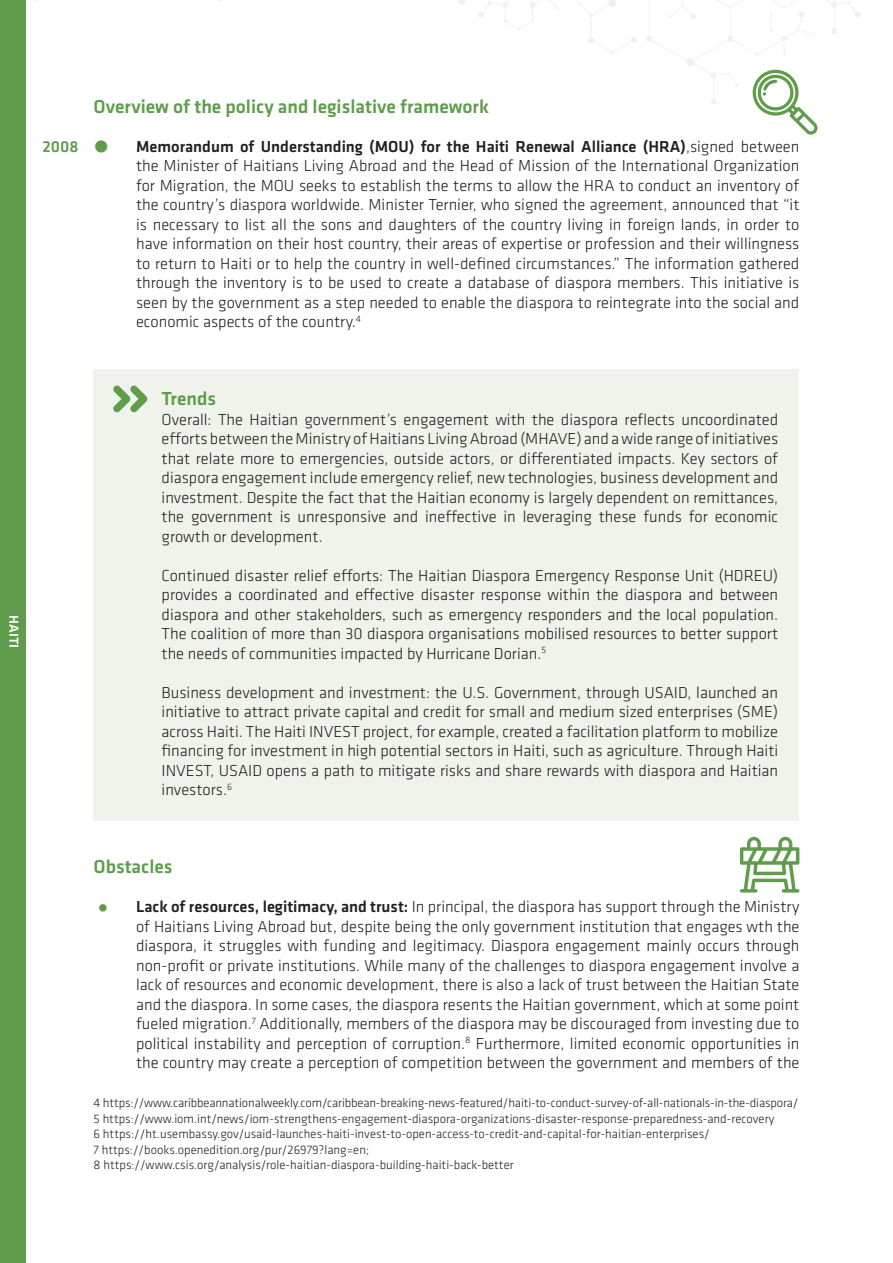
<style>
.page{position:relative;width:893px;height:1263px;background:#fff}
.page>*{position:absolute;margin:0;border:0;box-sizing:border-box;transform-origin:0 0}
.Subheading{font:500 19.5px "Klavika";color:#5f9c4c}
.Trends{font:300 16.5px/19.5px "Klavika";color:#231f20;text-align:justify}
.t1{font:500 16.5px "Klavika";color:#5f9c4c}
.t2{font:500 13.5px "Klavika";color:#fff}
.Footnote{font:300 12.75px "Klavika";color:#231f20}
.s1{font-weight:700;font-size:45px;color:#5f9c4c}
.s2{font-weight:500}
.s3{color:#5f9c4c}
</style>
<div class="page">
<div style="left:0;top:0;width:26px;height:1263px;background:#5f9c4c"></div>
<svg style="left:578px;top:0;width:59px;height:54px"></svg>
<svg style="left:457px;top:0;width:102px;height:30px"></svg>
<div style="left:94px;top:369px;width:705px;height:62px;background:#eff3ec"></div>
<div style="left:94px;top:391px;width:705px;height:176px;background:#eff3ec"></div>
<div style="left:94px;top:547px;width:705px;height:137px;background:#eff3ec"></div>
<div style="left:94px;top:664px;width:705px;height:156px;background:#eff3ec"></div>
<svg style="left:646px;top:0;width:215px;height:135px"></svg>
<svg style="left:113px;top:385px;width:35px;height:27px"></svg>
<svg style="left:740px;top:836px;width:59px;height:57px"></svg>
<p class="t2" style="left:23px;top:615px;width:34px;rotate:90deg">HAITI</p>
<p class="t1" style="left:43px;top:135px;width:37px">2008</p>
<p class="Subheading" style="left:94px;top:93px;width:397px">Overview of the policy and legislative framework</p>
<p class="Trends" style="left:136px;top:136px;width:665px;text-indent:-43px"><span class="s1">•</span> <span class="s2">Memorandum of Understanding (MOU) for the Haiti Renewal Alliance (HRA)</span>,signed between the Minister of Haitians Living Abroad and the Head of Mission of the International Organization for Migration, the MOU seeks to establish the terms to allow the HRA to conduct an inventory of the country’s diaspora worldwide. Minister Ternier, who signed the agreement, announced that “it is necessary to list all the sons and daughters of the country living in foreign lands, in order to have information on their host country, their areas of expertise or profession and their willingness to return to Haiti or to help the country in well-defined circumstances.” The information gathered through the inventory is to be used to create a database of diaspora members. This initiative is seen by the government as a step needed to enable the diaspora to reintegrate into the social and economic aspects of the country.<sup>4</sup></p>
<p class="Subheading" style="left:162px;top:385px;width:56px">Trends</p>
<p class="Trends" style="left:162px;top:409px;width:618px">Overall: The Haitian government’s engagement with the diaspora reflects uncoordinated efforts between the Ministry of Haitians Living Abroad (MHAVE) and a wide range of initiatives that relate more to emergencies, outside actors, or differentiated impacts. Key sectors of diaspora engagement include emergency relief, new technologies, business development and investment. Despite the fact that the Haitian economy is largely dependent on remittances, the government is unresponsive and ineffective in leveraging these funds for economic growth or development.</p>
<p class="Trends" style="left:162px;top:565px;width:618px">Continued disaster relief efforts: The Haitian Diaspora Emergency Response Unit (HDREU) provides a coordinated and effective disaster response within the diaspora and between diaspora and other stakeholders, such as emergency responders and the local population.<br>The coalition of more than 30 diaspora organisations mobilised resources to better support the needs of communities impacted by Hurricane Dorian.<sup>5</sup></p>
<p class="Trends" style="left:162px;top:682px;width:618px">Business development and investment: the U.S. Government, through USAID, launched an initiative to attract private capital and credit for small and medium sized enterprises (SME) across Haiti. The Haiti INVEST project, for example, created a facilitation platform to mobilize financing for investment in high potential sectors in Haiti, such as agriculture. Through Haiti INVEST, USAID opens a path to mitigate risks and share rewards with diaspora and Haitian investors.<sup>6</sup></p>
<p class="Subheading" style="left:94px;top:853px;width:81px">Obstacles</p>
<p class="Trends" style="left:136px;top:897px;width:665px;text-indent:-43px"><span class="s3">•</span> <span class="s2">Lack of resources, legitimacy, and trust:</span> In principal, the diaspora has support through the Ministry of Haitians Living Abroad but, despite being the only government institution that engages wth the diaspora, it struggles with funding and legitimacy. Diaspora engagement mainly occurs through non-profit or private institutions. While many of the challenges to diaspora engagement involve a lack of resources and economic development, there is also a lack of trust between the Haitian State and the diaspora. In some cases, the diaspora resents the Haitian government, which at some point fueled migration.<sup>7</sup> Additionally, members of the diaspora may be discouraged from investing due to political instability and perception of corruption.<sup>8</sup> Furthermore, limited economic opportunities in the country may create a perception of competition between the government and members of the</p>
<p class="Footnote" style="left:94px;top:1095px;width:706px">4 https://www.caribbeannationalweekly.com/caribbean-breaking-news-featured/haiti-to-conduct-survey-of-all-nationals-in-the-diaspora/</p>
<p class="Footnote" style="left:94px;top:1111px;width:683px">5 https://www.iom.int/news/iom-strengthens-engagement-diaspora-organizations-disaster-response-preparedness-and-recovery</p>
<p class="Footnote" style="left:94px;top:1126px;width:618px">6 https://ht.usembassy.gov/usaid-launches-haiti-invest-to-open-access-to-credit-and-capital-for-haitian-enterprises/</p>
<p class="Footnote" style="left:94px;top:1142px;width:277px">7 https://books.openedition.org/pur/26979?lang=en;</p>
<p class="Footnote" style="left:94px;top:1157px;width:422px">8 https://www.csis.org/analysis/role-haitian-diaspora-building-haiti-back-better</p>
</div>
